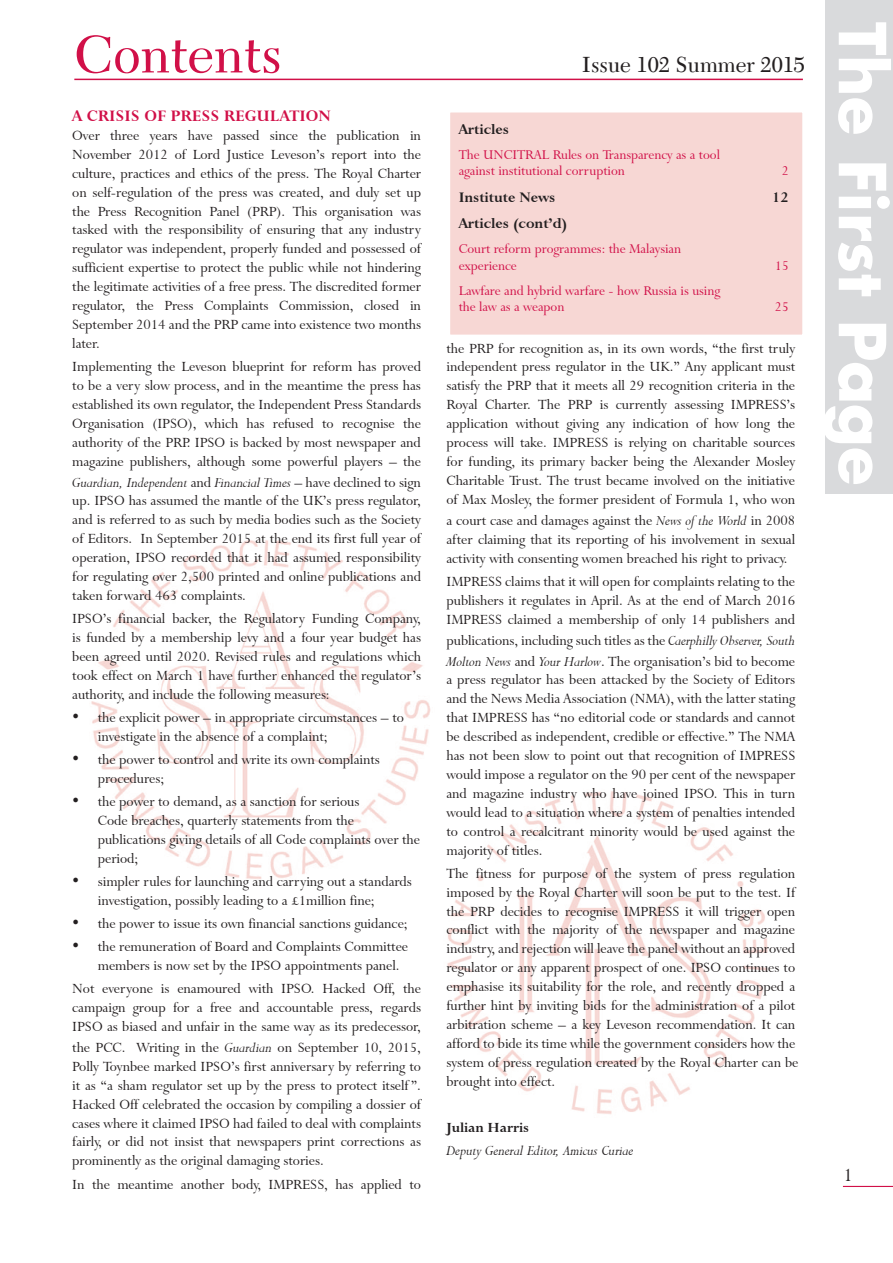
<style>
.page{position:relative;width:893px;height:1263px;background:#fff}
.page>*{position:absolute;margin:0;border:0;box-sizing:border-box;transform-origin:0 0}
.t1{font:55.5px "Transitional 511 BT";color:#d11048}
.t2{font:22.5px "Transitional 511 BT";color:#231f20}
.t3{font:21px "Lapidary 333 BT";color:#231f20}
.t4{font:700 18px "Lapidary 333 BT";color:#d11048}
.t5{font:700 16.5px "Lapidary 333 BT";color:#231f20}
.t6{font:15.75px/18.9px "Lapidary 333 BT";color:#231f20;text-align:justify}
.t7{font:italic 15.75px "Lapidary 333 BT";color:#231f20}
.t8{font:700 15.75px "Lapidary 333 BT";color:#231f20}
.t9{font:15px/16.5px "Lapidary 333 BT";color:#d11048}
.s1{font-style:italic}
</style>
<div class="page">
<img style="left:447px;top:791px;width:321px;height:323px">
<img style="left:91px;top:540px;width:357px;height:344px">
<div style="left:825px;top:0;width:68px;height:493px;background:#d9dadc"></div>
<svg style="left:838px;top:22px;width:53px;height:112px"></svg>
<svg style="left:839px;top:163px;width:51px;height:46px"></svg>
<svg style="left:838px;top:217px;width:43px;height:79px"></svg>
<svg style="left:838px;top:324px;width:48px;height:76px"></svg>
<svg style="left:825px;top:406px;width:47px;height:78px"></svg>
<hr style="left:74px;top:79px;width:729px;height:1px;background:#d11048">
<hr style="left:843px;top:1186px;width:50px;height:1px;background:#d11048">
<div style="left:447px;top:109px;width:358px;height:229px;background:#f7d7d4"></div>
<div style="left:444px;top:106px;width:364px;height:235px;border:6px solid #fff"></div>
<h1 class="t1" style="left:74px;top:20px;width:209px">Contents</h1>
<p class="t4" style="left:72px;top:105px;width:260px">A CRISIS OF PRESS REGULATION</p>
<p class="t6" style="left:72px;top:126px;width:350px">Over three years have passed since the publication in November 2012 of Lord Justice Leveson’s report into the culture, practices and ethics of the press. The Royal Charter on self-regulation of the press was created, and duly set up the Press Recognition Panel (PRP). This organisation was tasked with the responsibility of ensuring that any industry regulator was independent, properly funded and possessed of sufficient expertise to protect the public while not hindering the legitimate activities of a free press. The discredited former regulator, the Press Complaints Commission, closed in September 2014 and the PRP came into existence two months later.</p>
<p class="t6" style="left:72px;top:357px;width:350px">Implementing the Leveson blueprint for reform has proved to be a very slow process, and in the meantime the press has established its own regulator, the Independent Press Standards Organisation (IPSO), which has refused to recognise the authority of the PRP. IPSO is backed by most newspaper and magazine publishers, although some powerful players – the</p>
<p class="t6" style="left:72px;top:473px;width:350px"><span class="s1">Guardian, Independent</span> and <span class="s1">Financial Times</span> – have declined to sign up. IPSO has assumed the mantle of the UK’s press regulator, and is referred to as such by media bodies such as the Society of Editors. In September 2015 at the end its first full year of operation, IPSO recorded that it had assumed responsibility for regulating over 2,500 printed and online publications and taken forward 463 complaints.</p>
<p class="t6" style="left:72px;top:609px;width:350px">IPSO’s financial backer, the Regulatory Funding Company, is funded by a membership levy and a four year budget has been agreed until 2020. Revised rules and regulations which took effect on March 1 have further enhanced the regulator’s authority, and include the following measures:</p>
<p class="t6" style="left:98px;top:708px;width:308px;text-indent:-26px">• the explicit power – in appropriate circumstances – to investigate in the absence of a complaint;</p>
<p class="t6" style="left:98px;top:750px;width:284px;text-indent:-26px">• the power to control and write its own complaints procedures;</p>
<p class="t6" style="left:98px;top:792px;width:324px;text-align:left;text-indent:-26px">• the power to demand, as a sanction for serious<br>Code breaches, quarterly statements from the publications giving details of all Code complaints over the period;</p>
<p class="t6" style="left:98px;top:872px;width:316px;text-indent:-26px">• simpler rules for launching and carrying out a standards investigation, possibly leading to a £1million fine;</p>
<p class="t6" style="left:72px;top:914px;width:337px">• the power to issue its own financial sanctions guidance;</p>
<p class="t6" style="left:98px;top:937px;width:312px;text-indent:-26px">• the remuneration of Board and Complaints Committee members is now set by the IPSO appointments panel.</p>
<p class="t6" style="left:72px;top:979px;width:350px">Not everyone is enamoured with IPSO. Hacked Off, the campaign group for a free and accountable press, regards IPSO as biased and unfair in the same way as its predecessor,</p>
<p class="t6" style="left:72px;top:1038px;width:350px">the PCC. Writing in the <span class="s1">Guardian</span> on September 10, 2015, Polly Toynbee marked IPSO’s first anniversary by referring to it as “a sham regulator set up by the press to protect itself ”.<br>Hacked Off celebrated the occasion by compiling a dossier of cases where it claimed IPSO had failed to deal with complaints fairly, or did not insist that newspapers print corrections as prominently as the original damaging stories.</p>
<p class="t6" style="left:72px;top:1174px;width:350px">In the meantime another body, IMPRESS, has applied to</p>
<h2 class="t2" style="left:582px;top:51px;width:225px">Issue 102 Summer 2015</h2>
<p class="t5" style="left:459px;top:119px;width:52px">Articles</p>
<p class="t9" style="left:459px;top:146px;width:263px">The UNCITRAL Rules on Transparency as a tool against institutional corruption</p>
<p class="t9" style="left:782px;top:163px;width:9px">2</p>
<p class="t5" style="left:459px;top:187px;width:98px">Institute News</p>
<p class="t5" style="left:772px;top:187px;width:18px">12</p>
<p class="t5" style="left:459px;top:214px;width:110px">Articles (cont’d)</p>
<p class="t9" style="left:459px;top:241px;width:224px">Court reform programmes: the Malaysian experience</p>
<p class="t9" style="left:775px;top:257px;width:16px">15</p>
<p class="t9" style="left:459px;top:282px;width:263px">Lawfare and hybrid warfare - how Russia is using the law as a weapon</p>
<p class="t9" style="left:775px;top:299px;width:16px">25</p>
<p class="t6" style="left:446px;top:339px;width:350px">the PRP for recognition as, in its own words, “the first truly independent press regulator in the UK.” Any applicant must satisfy the PRP that it meets all 29 recognition criteria in the Royal Charter. The PRP is currently assessing IMPRESS’s application without giving any indication of how long the process will take. IMPRESS is relying on charitable sources for funding, its primary backer being the Alexander Mosley Charitable Trust. The trust became involved on the initiative of Max Mosley, the former president of Formula 1, who won</p>
<p class="t6" style="left:446px;top:511px;width:350px">a court case and damages against the <span class="s1">News of the World</span> in 2008 after claiming that its reporting of his involvement in sexual activity with consenting women breached his right to privacy.</p>
<p class="t6" style="left:446px;top:572px;width:350px">IMPRESS claims that it will open for complaints relating to the publishers it regulates in April. As at the end of March 2016<br>IMPRESS claimed a membership of only 14 publishers and</p>
<p class="t6" style="left:446px;top:630px;width:350px;line-height:21px">publications, including such titles as the <span class="s1">Caerphilly Observer, South<br>Molton News</span> and <span class="s1">Your Harlow</span>. The organisation’s bid to become</p>
<p class="t6" style="left:446px;top:671px;width:350px">a press regulator has been attacked by the Society of Editors and the News Media Association (NMA), with the latter stating that IMPRESS has “no editorial code or standards and cannot be described as independent, credible or effective.” The NMA has not been slow to point out that recognition of IMPRESS would impose a regulator on the 90 per cent of the newspaper and magazine industry who have joined IPSO. This in turn would lead to a situation where a system of penalties intended to control a recalcitrant minority would be used against the majority of titles.</p>
<p class="t6" style="left:446px;top:864px;width:353px;text-align:left">The fitness for purpose of the system of press regulation imposed by the Royal Charter will soon be put to the test. If the PRP decides to recognise IMPRESS it will trigger open conflict with the majority of the newspaper and magazine industry, and rejection will leave the panel without an approved regulator or any apparent prospect of one. IPSO continues to emphasise its suitability for the role, and recently dropped a further hint by inviting bids for the administration of a pilot arbitration scheme – a key Leveson recommendation. It can afford to bide its time while the government considers how the system of press regulation created by the Royal Charter can be brought into effect.</p>
<p class="t8" style="left:446px;top:1118px;width:84px">Julian Harris</p>
<p class="t7" style="left:446px;top:1142px;width:189px">Deputy General Editor, Amicus Curiae</p>
<h3 class="t3" style="left:843px;top:1163px;width:11px">1</h3>
</div>
